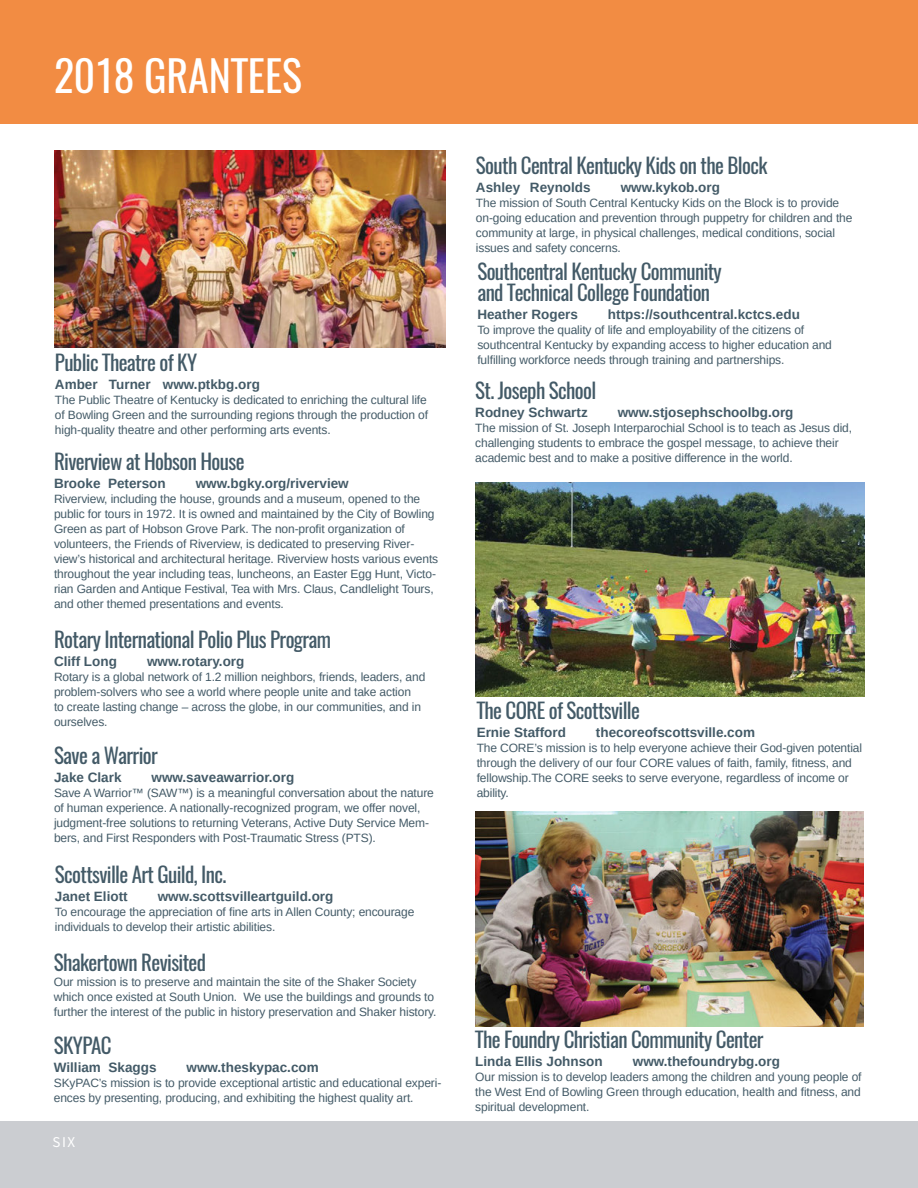
<style>
.page{position:relative;width:918px;height:1188px;background:#fff}
.page>*{position:absolute;margin:0;border:0;box-sizing:border-box;transform-origin:0 0}
.t1{font:42px "Oswald";color:#fff}
.t2{font:21px "Oswald";letter-spacing:-.03em;color:#435a67}
.t3{font:15px "Source Sans Pro";color:#fff}
.t4{font:700 13.5px "Arimo";color:#435a67}
.t5{font:12px/15px "Arimo";letter-spacing:-.01em;color:#435a67}
</style>
<div class="page">
<div style="left:0;top:1122px;width:918px;height:66px;background:#cbcdd1"></div>
<img style="left:476px;top:483px;width:389px;height:213px">
<img style="left:475px;top:811px;width:389px;height:215px">
<img style="left:54px;top:150px;width:391px;height:198px">
<div style="left:0;top:0;width:918px;height:123px;background:#f28c43"></div>
<p class="t1" style="left:54px;top:46px;width:249px">2018 GRANTEES</p>
<p class="t2" style="left:55px;top:348px;width:144px">Public Theatre of KY</p>
<p class="t4" style="left:55px;top:375px;width:206px">Amber Turner www.ptkbg.org</p>
<p class="t5" style="left:55px;top:392px;width:375px;text-align:justify">The Public Theatre of Kentucky is dedicated to enriching the cultural life of Bowling Green and the surrounding regions through the production of high-quality theatre and other performing arts events.</p>
<p class="t2" style="left:54px;top:447px;width:192px">Riverview at Hobson House</p>
<p class="t4" style="left:54px;top:474px;width:113px">Brooke Peterson</p>
<p class="t4" style="left:196px;top:474px;width:155px">www.bgky.org/riverview</p>
<p class="t5" style="left:54px;top:491px;width:386px">Riverview, including the house, grounds and a museum, opened to the public for tours in 1972. It is owned and maintained by the City of Bowling Green as part of Hobson Grove Park. The non-profit organization of volunteers, the Friends of Riverview, is dedicated to preserving River&shy;view’s historical and architectural heritage. Riverview hosts various events throughout the year including teas, luncheons, an Easter Egg Hunt, Victo&shy;rian Garden and Antique Festival, Tea with Mrs. Claus, Candlelight Tours, and other themed presentations and events.</p>
<p class="t2" style="left:54px;top:625px;width:279px">Rotary International Polio Plus Program</p>
<p class="t4" style="left:54px;top:652px;width:64px">Cliff Long</p>
<p class="t4" style="left:147px;top:652px;width:99px">www.rotary.org</p>
<p class="t5" style="left:54px;top:670px;width:373px">Rotary is a global network of 1.2 million neighbors, friends, leaders, and problem-solvers who see a world where people unite and take action<br>to create lasting change – across the globe, in our communities, and in ourselves.</p>
<p class="t2" style="left:54px;top:741px;width:105px">Save a Warrior</p>
<p class="t4" style="left:54px;top:769px;width:69px">Jake Clark</p>
<p class="t4" style="left:152px;top:769px;width:144px">www.saveawarrior.org</p>
<p class="t5" style="left:54px;top:786px;width:381px">Save A Warrior™ (SAW™) is a meaningful conversation about the nature of human experience. A nationally-recognized program, we offer novel, judgment-free solutions to returning Veterans, Active Duty Service Mem&shy;bers, and First Responders with Post-Traumatic Stress (PTS).</p>
<p class="t2" style="left:55px;top:860px;width:173px">Scottsville Art Guild, Inc.</p>
<p class="t4" style="left:55px;top:887px;width:74px">Janet Eliott</p>
<p class="t4" style="left:158px;top:887px;width:177px">www.scottsvilleartguild.org</p>
<p class="t5" style="left:55px;top:905px;width:361px">To encourage the appreciation of fine arts in Allen County; encourage individuals to develop their artistic abilities.</p>
<p class="t2" style="left:54px;top:947px;width:154px">Shakertown Revisited</p>
<p class="t5" style="left:54px;top:974px;width:384px">Our mission is to preserve and maintain the site of the Shaker Society which once existed at South Union. We use the buildings and grounds to further the interest of the public in history preservation and Shaker history.</p>
<p class="t2" style="left:54px;top:1031px;width:59px">SKYPAC</p>
<p class="t4" style="left:54px;top:1058px;width:104px">William Skaggs</p>
<p class="t4" style="left:187px;top:1058px;width:134px">www.theskypac.com</p>
<p class="t5" style="left:54px;top:1075px;width:389px">SKyPAC’s mission is to provide exceptional artistic and educational experi&shy;ences by presenting, producing, and exhibiting the highest quality art.</p>
<p class="t3" style="left:53px;top:1132px;width:24px">SIX</p>
<p class="t2" style="left:476px;top:151px;width:293px">South Central Kentucky Kids on the Block</p>
<p class="t4" style="left:476px;top:178px;width:116px">Ashley Reynolds</p>
<p class="t4" style="left:621px;top:178px;width:101px">www.kykob.org</p>
<p class="t5" style="left:476px;top:195px;width:378px">The mission of South Central Kentucky Kids on the Block is to provide on-going education and prevention through puppetry for children and the community at large, in physical challenges, medical conditions, social issues and safety concerns.</p>
<p class="t2" style="left:477px;top:257px;width:246px">Southcentral Kentucky Community</p>
<p class="t2" style="left:477px;top:278px;width:234px">and Technical College Foundation</p>
<p class="t4" style="left:477px;top:305px;width:102px">Heather Rogers</p>
<p class="t4" style="left:608px;top:305px;width:194px">https://southcentral.kctcs.edu</p>
<p class="t5" style="left:477px;top:323px;width:356px">To improve the quality of life and employability of the citizens of southcentral Kentucky by expanding access to higher education and fulfilling workforce needs through training and partnerships.</p>
<p class="t2" style="left:475px;top:376px;width:123px">St. Joseph School</p>
<p class="t4" style="left:475px;top:403px;width:114px">Rodney Schwartz</p>
<p class="t4" style="left:618px;top:403px;width:177px">www.stjosephschoolbg.org</p>
<p class="t5" style="left:475px;top:421px;width:378px">The mission of St. Joseph Interparochial School is to teach as Jesus did, challenging students to embrace the gospel message, to achieve their academic best and to make a positive difference in the world.</p>
<p class="t2" style="left:477px;top:696px;width:165px">The CORE of Scottsville</p>
<p class="t4" style="left:477px;top:723px;width:91px">Ernie Stafford</p>
<p class="t4" style="left:596px;top:723px;width:161px">thecoreofscottsville.com</p>
<p class="t5" style="left:477px;top:740px;width:387px">The CORE’s mission is to help everyone achieve their God-given potential through the delivery of our four CORE values of faith, family, fitness, and fellowship.The CORE seeks to serve everyone, regardless of income or ability.</p>
<p class="t2" style="left:475px;top:1025px;width:290px">The Foundry Christian Community Center</p>
<p class="t4" style="left:475px;top:1052px;width:129px">Linda Ellis Johnson</p>
<p class="t4" style="left:633px;top:1052px;width:149px">www.thefoundrybg.org</p>
<p class="t5" style="left:475px;top:1070px;width:388px;text-align:justify">Our mission is to develop leaders among the children and young people of the West End of Bowling Green through education, health and fitness, and spiritual development.</p>
</div>
